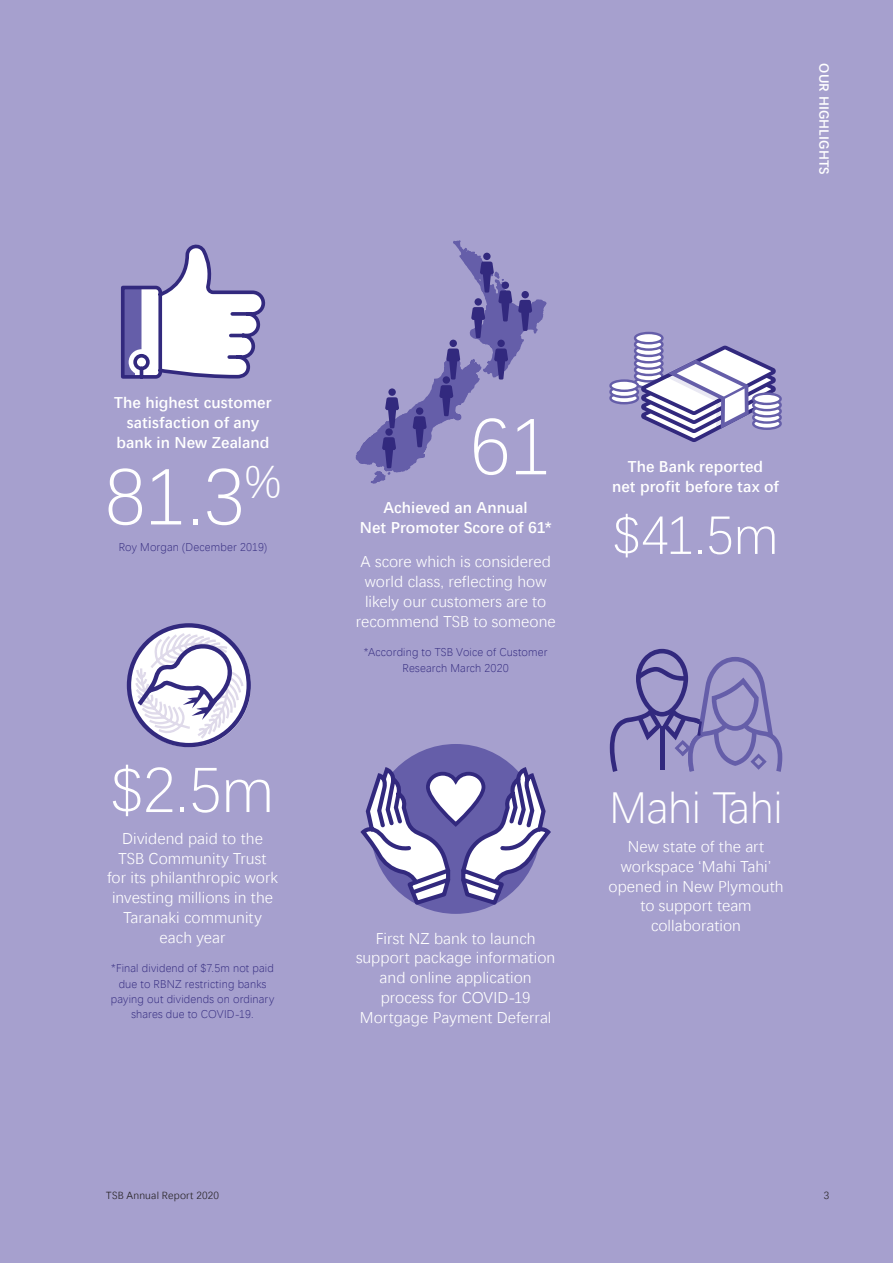
<style>
.page{position:relative;width:893px;height:1263px;background:#a6a0ce}
.page>*{position:absolute;margin:0;border:0;box-sizing:border-box;transform-origin:0 0}
.t1{font:300 80.25px "Segoe Alt";color:#fff}
.t2{font:300 64.05px "Segoe Alt";color:#fff}
.t3{font:300 54.3px "Segoe Alt";color:#fff}
.t4{font:300 44.7px "Segoe Alt";letter-spacing:-.01em;color:#fff}
.t5{font:300 15.9px/19.8px "Segoe Alt";color:#fff;text-align:center}
.t6{font:600 15.9px/19.8px "Segoe Alt";letter-spacing:.005em;color:#fff;text-align:center}
.t7{font:600 13.5px "Segoe Alt";letter-spacing:.01em;color:#fff}
.t8{font:300 11.55px/15.3px "Segoe Alt";letter-spacing:.015em;color:#32297e;text-align:center}
.t9{font:300 10.5px "Segoe Alt";letter-spacing:.015em;color:#231f20}
</style>
<div class="page">
<div style="left:127px;top:623px;width:124px;height:124px;border:4px solid #32297e;border-radius:50%"></div>
<svg style="left:133px;top:627px;width:112px;height:114px;background:#ccc9df"></svg>
<svg style="left:121px;top:244px;width:145px;height:135px"></svg>
<svg style="left:360px;top:749px;width:191px;height:159px"></svg>
<svg style="left:609px;top:332px;width:173px;height:110px"></svg>
<svg style="left:610px;top:649px;width:172px;height:123px"></svg>
<svg style="left:355px;top:240px;width:192px;height:244px"></svg>
<svg style="left:385px;top:397px;width:14px;height:31px"></svg>
<div style="left:388px;top:388px;width:8px;height:8px;background:#32297e;border-radius:50%"></div>
<svg style="left:382px;top:437px;width:14px;height:31px"></svg>
<div style="left:385px;top:428px;width:8px;height:8px;background:#32297e;border-radius:50%"></div>
<svg style="left:413px;top:416px;width:14px;height:31px"></svg>
<div style="left:416px;top:407px;width:7px;height:8px;background:#32297e;border-radius:50%"></div>
<svg style="left:439px;top:385px;width:14px;height:31px"></svg>
<div style="left:443px;top:376px;width:7px;height:8px;background:#32297e;border-radius:50%"></div>
<svg style="left:446px;top:348px;width:14px;height:31px"></svg>
<div style="left:450px;top:340px;width:7px;height:7px;background:#32297e;border-radius:50%"></div>
<svg style="left:494px;top:348px;width:14px;height:31px"></svg>
<div style="left:497px;top:340px;width:8px;height:7px;background:#32297e;border-radius:50%"></div>
<div style="left:483px;top:253px;width:8px;height:7px;background:#32297e;border-radius:50%"></div>
<svg style="left:471px;top:262px;width:41px;height:76px"></svg>
<div style="left:502px;top:282px;width:7px;height:7px;background:#32297e;border-radius:50%"></div>
<svg style="left:518px;top:300px;width:14px;height:31px"></svg>
<div style="left:521px;top:291px;width:8px;height:7px;background:#32297e;border-radius:50%"></div>
<p class="t7" style="left:832px;top:63px;width:113px;rotate:90deg">OUR HIGHLIGHTS</p>
<p class="t6" style="left:114px;top:392px;width:159px">The highest customer satisfaction of any bank in New Zealand</p>
<h1 class="t1" style="left:104px;top:447px;width:179px">81.3<sup>%</sup></h1>
<p class="t8" style="left:119px;top:539px;width:150px">Roy Morgan (December 2019)</p>
<h2 class="t2" style="left:110px;top:750px;width:166px">$2.5m</h2>
<p class="t5" style="left:107px;top:828px;width:173px">Dividend paid to the<br>TSB Community Trust for its philanthropic work investing millions in the<br>Taranaki community each year</p>
<p class="t8" style="left:111px;top:960px;width:165px">*Final dividend of $7.5m not paid due to RBNZ restricting banks paying out dividends on ordinary shares due to COVID-19.</p>
<h1 class="t1" style="left:469px;top:397px;width:84px">61</h1>
<p class="t6" style="left:360px;top:497px;width:193px">Achieved an Annual<br>Net Promoter Score of 61*</p>
<p class="t5" style="left:356px;top:551px;width:202px">A score which is considered world class, reflecting how likely our customers are to recommend TSB to someone</p>
<p class="t8" style="left:364px;top:644px;width:185px">*According to TSB Voice of Customer<br>Research March 2020</p>
<p class="t5" style="left:356px;top:928px;width:201px">First NZ bank to launch support package information and online application process for COVID-19<br>Mortgage Payment Deferral</p>
<p class="t6" style="left:612px;top:456px;width:169px">The Bank reported<br>net profit before tax of</p>
<h3 class="t3" style="left:612px;top:502px;width:168px">$41.5m</h3>
<h3 class="t4" style="left:609px;top:779px;width:175px">Mahi Tahi</h3>
<p class="t5" style="left:608px;top:836px;width:177px">New state of the art workspace ‘Mahi Tahi’ opened in New Plymouth to support team collaboration</p>
<p class="t9" style="left:106px;top:1189px;width:114px">TSB Annual Report 2020</p>
<p class="t9" style="left:824px;top:1189px;width:7px">3</p>
</div>
